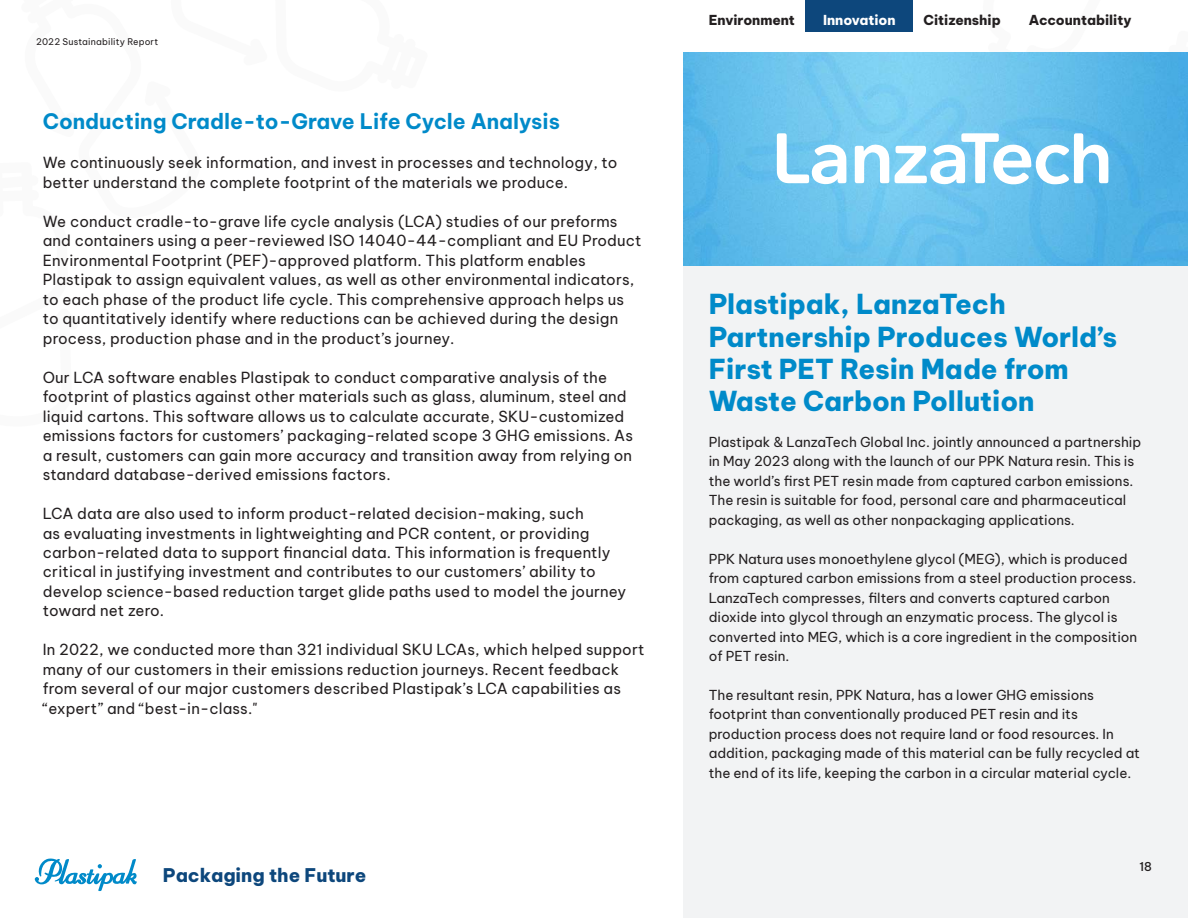
<style>
.page{position:relative;width:1188px;height:918px;background:#fff}
.page>*{position:absolute;margin:0;border:0;box-sizing:border-box;transform-origin:0 0}
.t1{font:800 27px/32.4px "Be Vietnam Pro";color:#008ac9}
.t2{font:700 21px "Be Vietnam Pro";color:#008ac9}
.t3{font:800 18.45px "Be Vietnam Pro";color:#0d477c}
.Bold_Word{font:15px/19.5px "Be Vietnam Pro";letter-spacing:.01em;color:#231f20}
.t4{font:13.5px/19.5px "Be Vietnam Pro";color:#231f20}
.Top_Header{font:800 13.5px "Be Vietnam Pro";color:#231f20}
.Top_Header-2{font:800 13.5px "Be Vietnam Pro";letter-spacing:-.005em;color:#fff}
.t5{font:500 12px "Be Vietnam Pro";color:#231f20}
.Body{font:9px "Be Vietnam Pro";letter-spacing:.02em;color:#231f20}
</style>
<div class="page">
<div style="left:806px;top:0;width:107px;height:32px;background:#0d477c"></div>
<div style="left:684px;top:52px;width:504px;height:866px;background:#f2f3f4"></div>
<img style="left:684px;top:52px;width:211px;height:214px">
<svg style="left:855px;top:144px;width:34px;height:39px"></svg>
<svg style="left:777px;top:133px;width:69px;height:53px"></svg>
<svg style="left:895px;top:52px;width:293px;height:214px;background:#6bc1eb"></svg>
<svg style="left:35px;top:858px;width:102px;height:33px"></svg>
<p class="Body" style="left:36px;top:34px;width:124px">2022 Sustainability Report</p>
<h3 class="t2" style="left:43px;top:103px;width:519px">Conducting Cradle-to-Grave Life Cycle Analysis</h3>
<p class="Bold_Word" style="left:43px;top:151px;width:576px">We continuously seek information, and invest in processes and technology, to better understand the complete footprint of the materials we produce.</p>
<p class="Bold_Word" style="left:43px;top:210px;width:600px">We conduct cradle-to-grave life cycle analysis (LCA) studies of our preforms and containers using a peer-reviewed ISO 14040-44-compliant and EU Product Environmental Footprint (PEF)-approved platform. This platform enables Plastipak to assign equivalent values, as well as other environmental indicators, to each phase of the product life cycle. This comprehensive approach helps us to quantitatively identify where reductions can be achieved during the design process, production phase and in the product’s journey.</p>
<p class="Bold_Word" style="left:43px;top:366px;width:592px">Our LCA software enables Plastipak to conduct comparative analysis of the footprint of plastics against other materials such as glass, aluminum, steel and liquid cartons. This software allows us to calculate accurate, SKU-customized emissions factors for customers’ packaging-related scope 3 GHG emissions. As a result, customers can gain more accuracy and transition away from relying on standard database-derived emissions factors.</p>
<p class="Bold_Word" style="left:43px;top:502px;width:585px">LCA data are also used to inform product-related decision-making, such<br>as evaluating investments in lightweighting and PCR content, or providing carbon-related data to support financial data. This information is frequently critical in justifying investment and contributes to our customers’ ability to develop science-based reduction target glide paths used to model the journey toward net zero.</p>
<p class="Bold_Word" style="left:43px;top:639px;width:603px">In 2022, we conducted more than 321 individual SKU LCAs, which helped support many of our customers in their emissions reduction journeys. Recent feedback from several of our major customers described Plastipak’s LCA capabilities as “expert” and “best-in-class."</p>
<p class="t3" style="left:163px;top:859px;width:205px">Packaging the Future</p>
<p class="Top_Header" style="left:709px;top:9px;width:88px">Environment</p>
<p class="Top_Header-2" style="left:823px;top:9px;width:74px">Innovation</p>
<p class="Top_Header" style="left:924px;top:9px;width:79px">Citizenship</p>
<p class="Top_Header" style="left:1029px;top:9px;width:104px">Accountability</p>
<h3 class="t1" style="left:709px;top:285px;width:410px">Plastipak, LanzaTech<br>Partnership Produces World’s<br>First PET Resin Made from<br>Waste Carbon Pollution</h3>
<h3 class="t4" style="left:709px;top:430px;width:434px">Plastipak &amp; LanzaTech Global Inc. jointly announced a partnership in May 2023 along with the launch of our PPK Natura resin. This is the world’s first PET resin made from captured carbon emissions.<br>The resin is suitable for food, personal care and pharmaceutical packaging, as well as other nonpackaging applications.</h3>
<h3 class="t4" style="left:709px;top:547px;width:430px">PPK Natura uses monoethylene glycol (MEG), which is produced from captured carbon emissions from a steel production process.<br>LanzaTech compresses, filters and converts captured carbon dioxide into glycol through an enzymatic process. The glycol is converted into MEG, which is a core ingredient in the composition of PET resin.</h3>
<h3 class="t4" style="left:709px;top:684px;width:433px">The resultant resin, PPK Natura, has a lower GHG emissions footprint than conventionally produced PET resin and its production process does not require land or food resources. In addition, packaging made of this material can be fully recycled at the end of its life, keeping the carbon in a circular material cycle.</h3>
<p class="t5" style="left:1139px;top:856px;width:14px">18</p>
</div>
